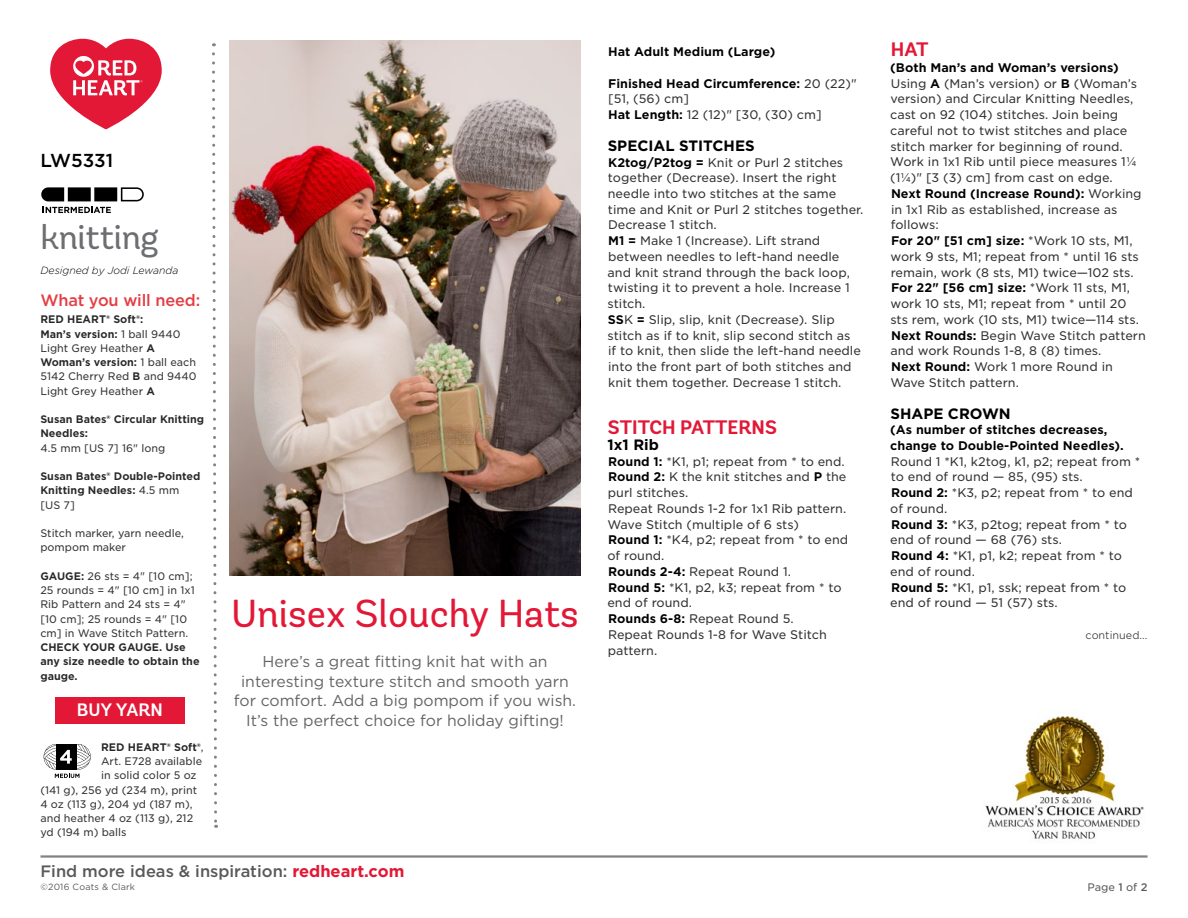
<style>
.page{position:relative;width:1188px;height:918px;background:#fff}
.page>*{position:absolute;margin:0;border:0;box-sizing:border-box;transform-origin:0 0}
.t1{font:39px "Andes Rounded";color:#e31837}
.t2{font:34.5px "Andes Rounded";letter-spacing:-.01em;color:#6d6e71}
.t3{font:700 19.5px "Andes Rounded";color:#e31837}
.t4{font:500 18.75px "Gotham";color:#000}
.t5{font:600 18px "Andes Rounded";color:#fff}
.t6{font:500 16.5px "Gotham";color:#58595b}
.t7{font:500 16.5px "Gotham";letter-spacing:-.01em;color:#e53d44}
.t8{font:15.75px/19.5px "Gotham";color:#636466;text-align:center}
.t9{font:700 15px "Gotham";color:#000}
.t10{font:12px/15.8px "Gotham S Sm";color:#333334}
.t11{font:700 12px/15.8px "Gotham S Sm";color:#000}
.t12{font:10.5px/14.2px "Gotham S Sm";color:#333334}
.t13{font:700 10.5px/14.2px "Gotham S Sm";color:#292829}
.t14{font:italic 300 10.5px "Gotham Rounded";color:#000}
.t15{font:300 10.5px "Gotham S Sm";color:#333334}
.t16{font:10.5px "Gotham S Sm";color:#58595b}
.t17{font:9px "Gotham";letter-spacing:.02em;color:#58595b}
.s1{font-weight:700;color:#292829}
.s2{font-weight:400;color:#333334}
.s3{font-weight:700;color:#000}
.s4{color:#2e2e2f}
.s5{font-weight:700;color:#e31837}
.s6{font-weight:500}
</style>
<div class="page">
<hr style="left:40px;top:855px;width:1108px;height:3px;background:#808285">
<svg style="left:120px;top:187px;width:24px;height:15px"></svg>
<div style="left:94px;top:187px;width:23px;height:14px;background:#000"></div>
<svg style="left:41px;top:187px;width:70px;height:26px"></svg>
<svg style="left:212px;top:43px;width:6px;height:785px"></svg>
<div style="left:55px;top:697px;width:130px;height:26px;background:#e31837"></div>
<svg style="left:44px;top:744px;width:47px;height:34px"></svg>
<img style="left:230px;top:40px;width:350px;height:536px">
<img style="left:985px;top:715px;width:159px;height:124px">
<svg style="left:50px;top:39px;width:112px;height:90px"></svg>
<h3 class="t4" style="left:40px;top:148px;width:74px">LW5331</h3>
<h2 class="t2" style="left:40px;top:216px;width:120px">knitting</h2>
<p class="t14" style="left:40px;top:263px;width:139px">Designed by Jodi Lewanda</p>
<h3 class="t7" style="left:40px;top:289px;width:161px">What you will need:</h3>
<p class="t12" style="left:40px;top:312px;width:158px"><span class="s1">RED HEART® Soft®:<br>Man’s version:</span> 1 ball 9440<br>Light Grey Heather <span class="s1">A<br>Woman’s version:</span> 1 ball each<br>5142 Cherry Red <span class="s1">B</span> and 9440<br>Light Grey Heather <span class="s1">A</span></p>
<p class="t13" style="left:40px;top:412px;width:165px">Susan Bates® Circular Knitting<br>Needles:</p>
<p class="t12" style="left:40px;top:440px;width:126px">4.5 mm [US 7] 16" long</p>
<p class="t13" style="left:40px;top:469px;width:162px">Susan Bates® Double-Pointed<br>Knitting Needles: <span class="s2">4.5 mm [US 7]</span></p>
<p class="t12" style="left:40px;top:526px;width:145px">Stitch marker, yarn needle, pompom maker</p>
<p class="t12" style="left:40px;top:569px;width:156px"><span class="s1">GAUGE:</span> 26 sts = 4" [10 cm];<br>25 rounds = 4" [10 cm] in 1x1<br>Rib Pattern and 24 sts = 4" [10 cm]; 25 rounds = 4" [10 cm] in Wave Stitch Pattern.</p>
<p class="t13" style="left:40px;top:640px;width:161px">CHECK YOUR GAUGE. Use any size needle to obtain the gauge.</p>
<h3 class="t5" style="left:77px;top:699px;width:87px">BUY YARN</h3>
<p class="t13" style="left:101px;top:740px;width:104px">RED HEART® Soft®<span class="s2">,</span></p>
<p class="t12" style="left:101px;top:754px;width:103px">Art. E728 available</p>
<p class="t12" style="left:101px;top:768px;width:97px">in solid color 5 oz</p>
<p class="t12" style="left:40px;top:782px;width:158px">(141 g), 256 yd (234 m), print</p>
<p class="t12" style="left:40px;top:797px;width:154px">4 oz (113 g), 204 yd (187 m),</p>
<p class="t12" style="left:40px;top:811px;width:154px">and heather 4 oz (113 g), 212</p>
<p class="t12" style="left:40px;top:825px;width:88px">yd (194 m) balls</p>
<h1 class="t1" style="left:231px;top:590px;width:349px">Unisex Slouchy Hats</h1>
<h3 class="t8" style="left:234px;top:652px;width:344px">Here’s a great fitting knit hat with an interesting texture stitch and smooth yarn for comfort. Add a big pompom if you wish.<br>It’s the perfect choice for holiday gifting!</h3>
<p class="t11" style="left:608px;top:44px;width:169px">Hat Adult Medium (Large)</p>
<p class="t11" style="left:608px;top:75px;width:250px">Finished Head Circumference: <span class="s2">20 (22)" [51, (56) cm]<br></span>Hat Length: <span class="s2">12 (12)" [30, (30) cm]</span></p>
<p class="t9" style="left:608px;top:135px;width:148px">SPECIAL STITCHES</p>
<p class="t10" style="left:608px;top:154px;width:257px"><span class="s3">K2tog/P2tog =</span> <span class="s4">K</span>nit or Purl 2 stitches together (Decrease). Insert the right needle into two stitches at the same time and <span class="s4">K</span>nit or Purl 2 stitches together.<br>Decrease 1 stitch.<br><span class="s3">M1 =</span> Make 1 (Increase). Lift strand between needles to left-hand needle and knit strand through the back loop, twisting it to prevent a hole. Increase 1 stitch.<br><span class="s3">SS</span><span class="s4">K</span> <span class="s3">=</span> Slip, slip, knit (Decrease). Slip stitch as if to knit, slip second stitch as<br>if to knit, then slide the left-hand needle into the front part of both stitches and knit them together. Decrease 1 stitch.</p>
<h3 class="t3" style="left:608px;top:415px;width:171px">STITCH PATTERNS</h3>
<p class="t9" style="left:607px;top:435px;width:53px">1x1 Rib</p>
<p class="t10" style="left:607px;top:453px;width:242px"><span class="s3">Round 1:</span> *<span class="s4">K</span>1, p1; repeat from * to end.<br><span class="s3">Round 2:</span> <span class="s4">K</span> the knit stitches and <span class="s3">P</span> the purl stitches.<br>Repeat Rounds 1-2 for 1x1 Rib pattern.<br>Wave Stitch (multiple of 6 sts)<br><span class="s3">Round 1:</span> *<span class="s4">K</span>4, p2; repeat from * to end of round.<br><span class="s3">Rounds 2-4:</span> Repeat Round 1.<br><span class="s3">Round 5:</span> *<span class="s4">K</span>1, p2, k3; repeat from * to end of round.<br><span class="s3">Rounds 6-8:</span> Repeat Round 5.<br>Repeat Rounds 1-8 for Wave Stitch pattern.</p>
<h3 class="t3" style="left:891px;top:37px;width:39px">HAT</h3>
<p class="t10" style="left:890px;top:59px;width:257px"><span class="s3">(Both Man’s and Woman’s versions)<br></span>Using <span class="s3">A</span> (Man’s version) or <span class="s3">B</span> (Woman’s version) and Circular <span class="s4">K</span>nitting Needles, cast on 92 (104) stitches. Join being careful not to twist stitches and place stitch marker for beginning of round.<br>Work in 1x1 Rib until piece measures 1¼ (1¼)" [3 (3) cm] from cast on edge.<br><span class="s3">Next Round (Increase Round):</span> Working in 1x1 Rib as established, increase as follows:<br><span class="s3">For 20" [51 cm] size:</span> *Work 10 sts, M1, work 9 sts, M1; repeat from * until 16 sts remain, work (8 sts, M1) twice—102 sts.<br><span class="s3">For 22" [56 cm] size:</span> *Work 11 sts, M1, work 10 sts, M1; repeat from * until 20 sts rem, work (10 sts, M1) twice—114 sts.<br><span class="s3">Next Rounds:</span> Begin Wave Stitch pattern and work Rounds 1-8, 8 (8) times.<br><span class="s3">Next Round:</span> Work 1 more Round in Wave Stitch pattern.</p>
<p class="t9" style="left:891px;top:403px;width:122px">SHAPE CROWN</p>
<p class="t10" style="left:890px;top:422px;width:252px"><span class="s3">(As number of stitches decreases, change to Double-Pointed Needles).<br></span>Round 1 *<span class="s4">K</span>1, k2tog, k1, p2; repeat from * to end of round — 85, (95) sts.<br><span class="s3">Round 2:</span> *<span class="s4">K</span>3, p2; repeat from * to end of round.<br><span class="s3">Round 3:</span> *<span class="s4">K</span>3, p2tog; repeat from * to end of round — 68 (76) sts.<br><span class="s3">Round 4:</span> *<span class="s4">K</span>1, p1, k2; repeat from * to end of round.<br><span class="s3">Round 5:</span> *<span class="s4">K</span>1, p1, ssk; repeat from * to end of round — 51 (57) sts.</p>
<p class="t15" style="left:1086px;top:628px;width:63px">continued...</p>
<h3 class="t6" style="left:40px;top:860px;width:365px">Find more ideas &amp; inspiration: <span class="s5">redheart.com</span></h3>
<p class="t17" style="left:40px;top:882px;width:96px">©2016 Coats &amp; Clark</p>
<p class="t16" style="left:1087px;top:880px;width:62px">Page <span class="s6">1</span> of <span class="s6">2</span></p>
</div>
